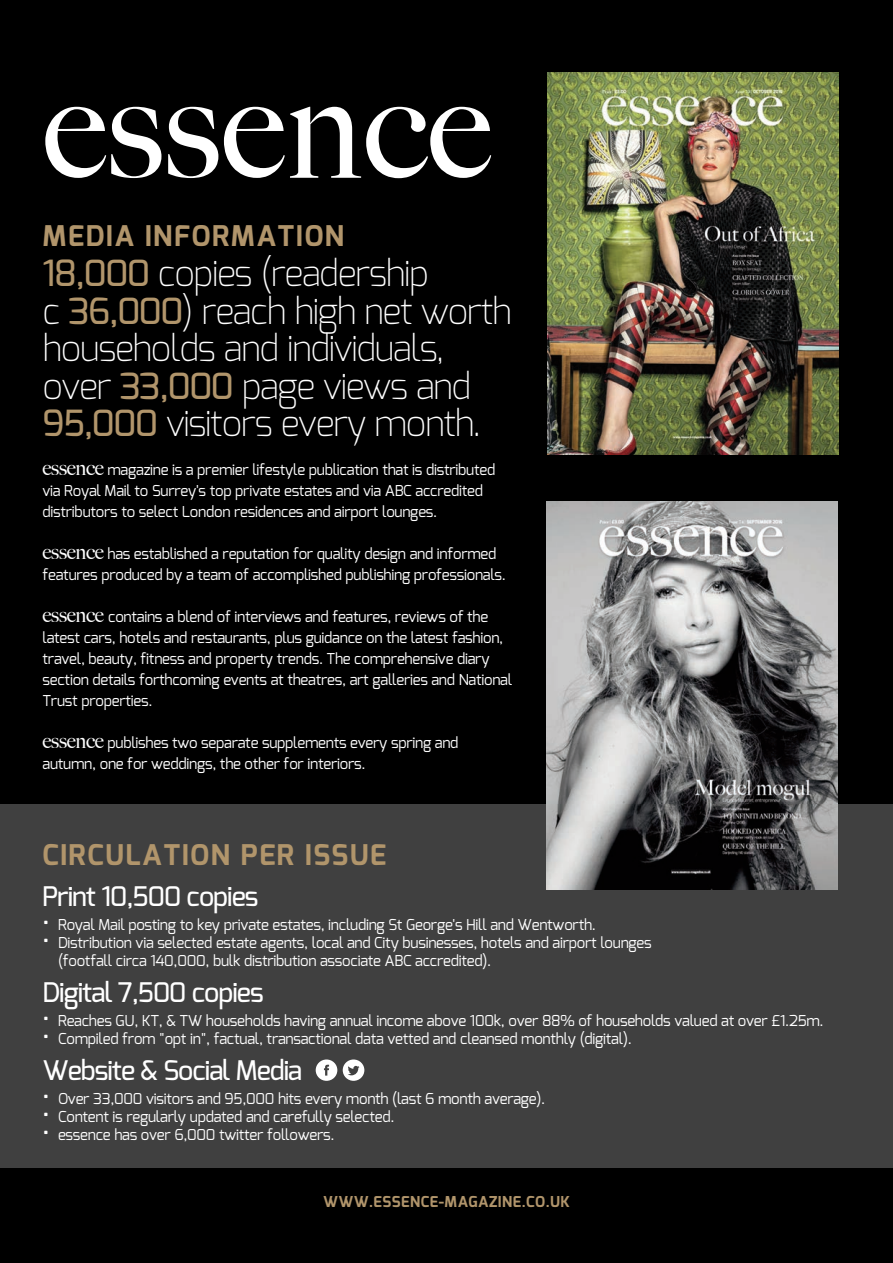
<style>
.page{position:relative;width:893px;height:1263px;background:#000}
.page>*{position:absolute;margin:0;border:0;box-sizing:border-box;transform-origin:0 0}
.t1{font:500 147px "Big Caslon";letter-spacing:.005em;color:#fff}
.t2{font:200 36px/37.5px "Exo";letter-spacing:-.04em;color:#fff}
.t3{font:700 28.5px "Exo";letter-spacing:.05em;color:#b1956b}
.t4{font:500 27px "Exo";letter-spacing:-.04em;color:#fff}
.t5{font:15px/21px "Exo";letter-spacing:-.02em;color:#fff}
.t6{font:700 15px "Exo";letter-spacing:.03em;color:#b1956b}
.s1{font-weight:500;color:#b1956b}
.s2{font-family:"Big Caslon";font-weight:500;font-size:21px}
.s3{font-size:22.5px}
</style>
<div class="page">
<div style="left:0;top:804px;width:893px;height:364px;background:#404040"></div>
<svg style="left:316px;top:1059px;width:21px;height:22px"></svg>
<svg style="left:343px;top:1059px;width:21px;height:22px"></svg>
<img style="left:546px;top:501px;width:291px;height:388px">
<img style="left:547px;top:73px;width:291px;height:381px">
<h1 class="t1" style="left:43px;top:40px;width:450px">essence</h1>
<h3 class="t3" style="left:43px;top:217px;width:303px">MEDIA INFORMATION</h3>
<h2 class="t2" style="left:43px;top:255px;width:471px"><span class="s1">18,000</span> copies (readership<br>c <span class="s1">36,000</span>) reach high net worth households and individuals, over <span class="s1">33,000</span> page views and<br><span class="s1">95,000</span> visitors every month.</h2>
<p class="t5" style="left:43px;top:460px;width:454px"><span class="s2">essence</span> magazine is a premier lifestyle publication that is distributed via Royal Mail to Surrey's top private estates and via ABC accredited distributors to select London residences and airport lounges.</p>
<p class="t5" style="left:43px;top:544px;width:465px"><span class="s2">essence</span> has established a reputation for quality design and informed features produced by a team of accomplished publishing professionals.</p>
<p class="t5" style="left:43px;top:607px;width:471px"><span class="s2">essence</span> contains a blend of interviews and features, reviews of the latest cars, hotels and restaurants, plus guidance on the latest fashion, travel, beauty, fitness and property trends. The comprehensive diary section details forthcoming events at theatres, art galleries and National Trust properties.</p>
<p class="t5" style="left:43px;top:733px;width:418px"><span class="s2">essence</span> publishes two separate supplements every spring and autumn, one for weddings, the other for interiors.</p>
<h3 class="t3" style="left:43px;top:836px;width:345px">CIRCULATION PER ISSUE</h3>
<h3 class="t4" style="left:43px;top:878px;width:217px">Print 10,500 copies</h3>
<p class="t5" style="left:43px;top:914px;width:555px"><span class="s3">•</span> Royal Mail posting to key private estates, including St George's Hill and Wentworth.</p>
<p class="t5" style="left:58px;top:933px;width:595px;line-height:18px;text-indent:-16px"><span class="s3">•</span> Distribution via selected estate agents, local and City businesses, hotels and airport lounges (footfall circa 140,000, bulk distribution associate ABC accredited).</p>
<h3 class="t4" style="left:43px;top:974px;width:223px">Digital 7,500 copies</h3>
<p class="t5" style="left:43px;top:1010px;width:783px"><span class="s3">•</span> Reaches GU, KT, &amp; TW households having annual income above 100k, over 88% of households valued at over £1.25m.</p>
<p class="t5" style="left:43px;top:1028px;width:591px"><span class="s3">•</span> Compiled from "opt in", factual, transactional data vetted and cleansed monthly (digital).</p>
<h3 class="t4" style="left:43px;top:1052px;width:261px">Website &amp; Social Media</h3>
<p class="t5" style="left:43px;top:1088px;width:504px"><span class="s3">•</span> Over 33,000 visitors and 95,000 hits every month (last 6 month average).</p>
<p class="t5" style="left:43px;top:1106px;width:353px"><span class="s3">•</span> Content is regularly updated and carefully selected.</p>
<p class="t5" style="left:43px;top:1124px;width:293px"><span class="s3">•</span> essence has over 6,000 twitter followers.</p>
<p class="t6" style="left:323px;top:1192px;width:248px">WWW.ESSENCE-MAGAZINE.CO.UK</p>
</div>
